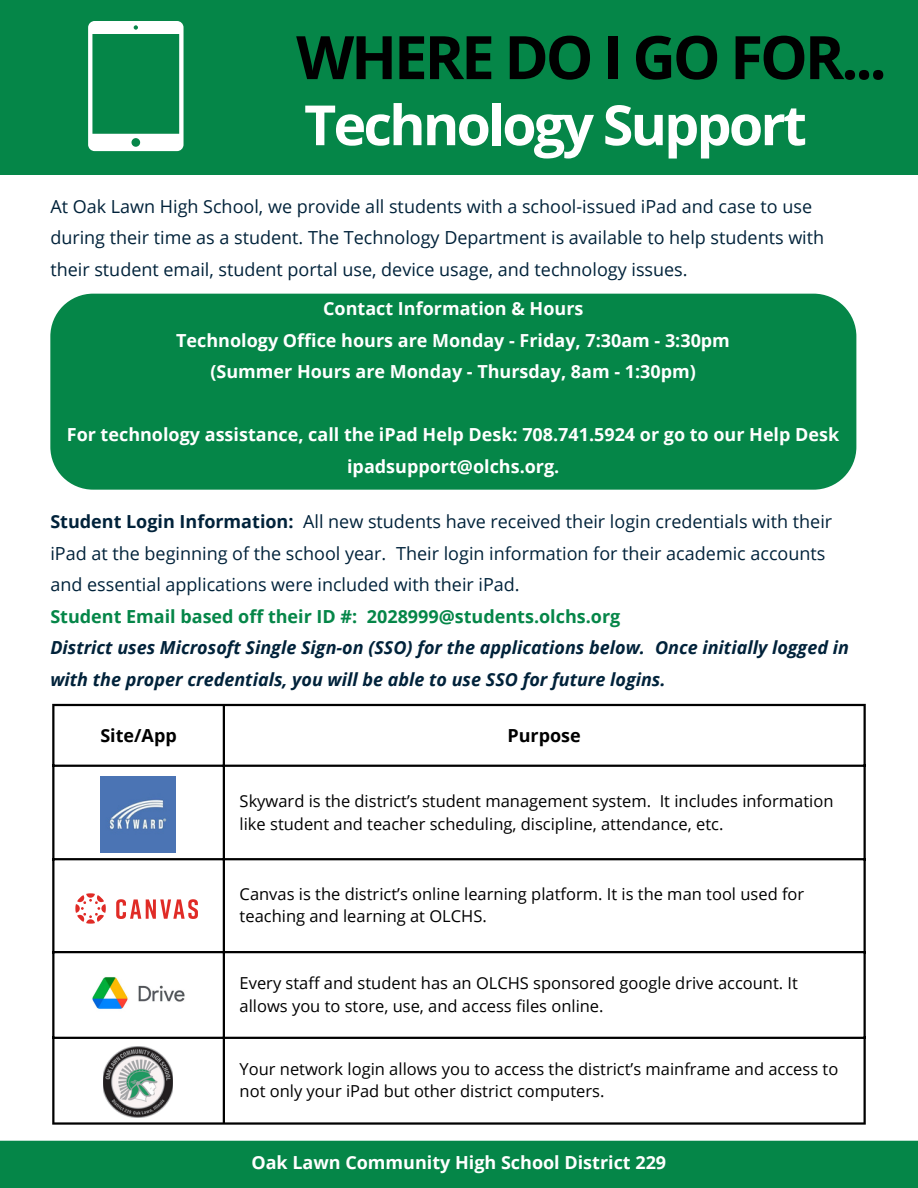
<style>
.page{position:relative;width:918px;height:1188px;background:#fff}
.page>*{position:absolute;margin:0;border:0;box-sizing:border-box;transform-origin:0 0}
.t1{font:700 60px "Open Sans";letter-spacing:-.05em;color:#000}
.t2{font:700 55.5px "Open Sans";letter-spacing:-.05em;color:#fff}
.t3{font:18px/31.5px "Open Sans";color:#00223a}
.t4{font:700 18px/31.5px "Open Sans";color:#fff;text-align:center}
.t5{font:italic 700 18px/31.5px "Open Sans";color:#00223a}
.t6{font:700 18px "Open Sans";color:#058648}
.t7{font:700 18px "Open Sans";color:#000}
.t8{font:16.5px/22.5px "Open Sans";color:#000}
.s1{font-weight:700}
.s2{font-style:normal;color:#058648}
</style>
<div class="page">
<div style="left:0;top:0;width:918px;height:175px;background:#058648"></div>
<div style="left:0;top:1141px;width:918px;height:47px;background:#058648"></div>
<svg style="left:88px;top:21px;width:95px;height:130px"></svg>
<div style="left:50px;top:294px;width:806px;height:196px;background:#058648"></div>
<hr style="left:52px;top:706px;width:2px;height:416px;background:#000">
<hr style="left:223px;top:706px;width:2px;height:416px;background:#000">
<hr style="left:864px;top:706px;width:2px;height:416px;background:#000">
<hr style="left:52px;top:704px;width:814px;height:2px;background:#000">
<hr style="left:52px;top:765px;width:814px;height:2px;background:#000">
<hr style="left:52px;top:858px;width:814px;height:2px;background:#000">
<hr style="left:52px;top:951px;width:814px;height:2px;background:#000">
<hr style="left:52px;top:1037px;width:814px;height:2px;background:#000">
<hr style="left:52px;top:1122px;width:814px;height:3px;background:#000">
<img style="left:100px;top:777px;width:76px;height:75px">
<svg style="left:75px;top:893px;width:31px;height:31px"></svg>
<svg style="left:116px;top:899px;width:82px;height:20px"></svg>
<img style="left:92px;top:977px;width:93px;height:32px">
<img style="left:103px;top:1046px;width:70px;height:71px">
<p class="t1" style="left:296px;top:15px;width:592px">WHERE DO I GO FOR...</p>
<p class="t2" style="left:304px;top:86px;width:504px">Technology Support</p>
<p class="t3" style="left:50px;top:190px;width:775px">At Oak Lawn High School, we provide all students with a school-issued iPad and case to use during their time as a student. The Technology Department is available to help students with their student email, student portal use, device usage, and technology issues.</p>
<p class="t4" style="left:176px;top:293px;width:555px">Contact Information &amp; Hours<br>Technology Office hours are Monday - Friday, 7:30am - 3:30pm (Summer Hours are Monday - Thursday, 8am - 1:30pm)</p>
<h1 class="t4" style="left:67px;top:419px;width:774px">For technology assistance, call the iPad Help Desk: 708.741.5924 or go to our Help Desk ipadsupport@olchs.org.</h1>
<h2 class="t3" style="left:50px;top:505px;width:783px"><span class="s1">Student Login Information:</span> All new students have received their login credentials with their iPad at the beginning of the school year. Their login information for their academic accounts and essential applications were included with their iPad.</h2>
<p class="t6" style="left:50px;top:603px;width:308px">Student Email based off their ID #:</p>
<h3 class="t5" style="left:50px;top:600px;width:596px;text-indent:317px"><span class="s2">2028999@students.olchs.org<br></span>District uses Microsoft Single Sign-on (SSO) for the applications below.</h3>
<h3 class="t5" style="left:50px;top:631px;width:800px;text-indent:605px">Once initially logged in with the proper credentials, you will be able to use SSO for future logins.</h3>
<p class="t7" style="left:100px;top:723px;width:78px">Site/App</p>
<p class="t7" style="left:508px;top:723px;width:75px">Purpose</p>
<p class="t8" style="left:240px;top:790px;width:595px">Skyward is the district’s student management system. It includes information like student and teacher scheduling, discipline, attendance, etc.</p>
<p class="t8" style="left:240px;top:882px;width:566px">Canvas is the district’s online learning platform. It is the man tool used for teaching and learning at OLCHS.</p>
<p class="t8" style="left:240px;top:972px;width:560px">Every staff and student has an OLCHS sponsored google drive account. It allows you to store, use, and access files online.</p>
<p class="t8" style="left:240px;top:1057px;width:600px">Your network login allows you to access the district’s mainframe and access to not only your iPad but other district computers.</p>
<p class="t4" style="left:251px;top:1146px;width:416px">Oak Lawn Community High School District 229</p>
</div>
